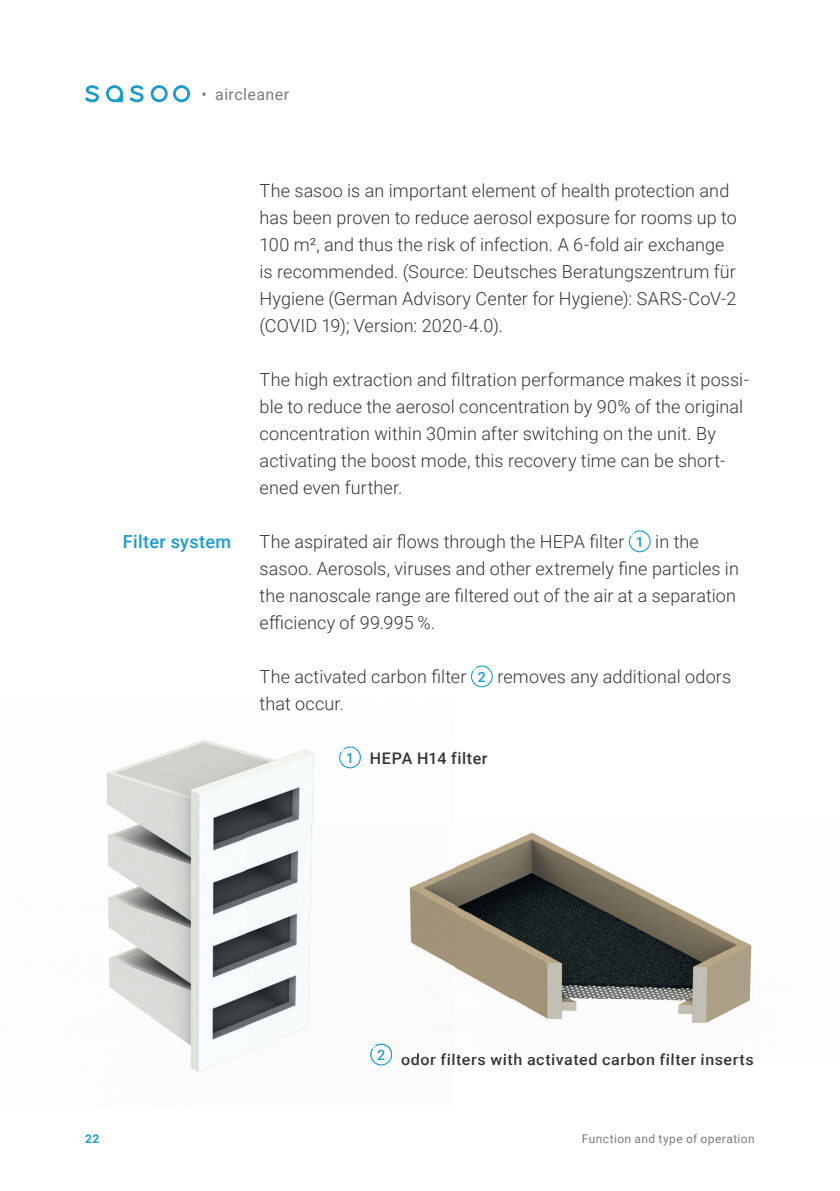
<style>
.page{position:relative;width:840px;height:1191px;background:#fff}
.page>*{position:absolute;margin:0;border:0;box-sizing:border-box;transform-origin:0 0}
.t1{font:300 18px/27px "Roboto";letter-spacing:.005em;color:#363536}
.t2{font:500 18px "Roboto";letter-spacing:.02em;color:#1a9cca}
.t3{font:500 16px "Roboto";letter-spacing:.04em;color:#363536}
.t4{font:16px "Roboto";letter-spacing:.025em;color:#7a7c7f}
.t5{font:12px "Roboto";letter-spacing:.035em;color:#7a7c7f}
.t6{font:700 12px "Roboto";color:#1a9cca}
.s1{font-weight:500;font-size:14px;color:#1a9cca}
.s2{font-size:14px;color:#1a9cca}
</style>
<div class="page">
<svg style="left:106px;top:85px;width:17px;height:17px"></svg>
<svg style="left:151px;top:85px;width:39px;height:17px"></svg>
<svg style="left:85px;top:85px;width:14px;height:17px"></svg>
<svg style="left:129px;top:85px;width:15px;height:17px"></svg>
<img style="left:107px;top:740px;width:347px;height:332px">
<svg style="left:339px;top:746px;width:22px;height:22px"></svg>
<svg style="left:628px;top:530px;width:22px;height:22px"></svg>
<svg style="left:470px;top:665px;width:22px;height:22px"></svg>
<img style="left:246px;top:824px;width:506px;height:233px">
<svg style="left:370px;top:1043px;width:22px;height:22px"></svg>
<img style="left:454px;top:1053px;width:298px;height:4px">
<img style="left:392px;top:1053px;width:62px;height:4px">
<p class="t4" style="left:201px;top:83px;width:89px">• aircleaner</p>
<p class="t2" style="left:123px;top:529px;width:110px">Filter system</p>
<p class="t1" style="left:259px;top:177px;width:478px">The sasoo is an important element of health protection and has been proven to reduce aerosol exposure for rooms up to 100 m², and thus the risk of infection. A 6-fold air exchange is recommended. (Source: Deutsches Beratungszentrum für Hygiene (German Advisory Center for Hygiene): SARS-CoV-2 (COVID 19); Version: 2020-4.0).</p>
<p class="t1" style="left:259px;top:366px;width:490px">The high extraction and filtration performance makes it possi&shy;ble to reduce the aerosol concentration by 90% of the original concentration within 30min after switching on the unit. By activating the boost mode, this recovery time can be short&shy;ened even further.</p>
<p class="t1" style="left:259px;top:528px;width:480px">The aspirated air flows through the HEPA filter <span class="s1">1</span> in the sasoo. Aerosols, viruses and other extremely fine particles in the nanoscale range are filtered out of the air at a separation efficiency of 99.995 %.</p>
<p class="t1" style="left:259px;top:663px;width:473px">The activated carbon filter <span class="s1">2</span> removes any additional odors that occur.</p>
<p class="t3" style="left:346px;top:747px;width:143px"><span class="s2">1</span> HEPA H14 filter</p>
<p class="t6" style="left:85px;top:1129px;width:16px">22</p>
<p class="t3" style="left:377px;top:1048px;width:378px"><sup>2</sup> odor filters with activated carbon filter inserts</p>
<p class="t5" style="left:581px;top:1129px;width:174px">Function and type of operation</p>
</div>
